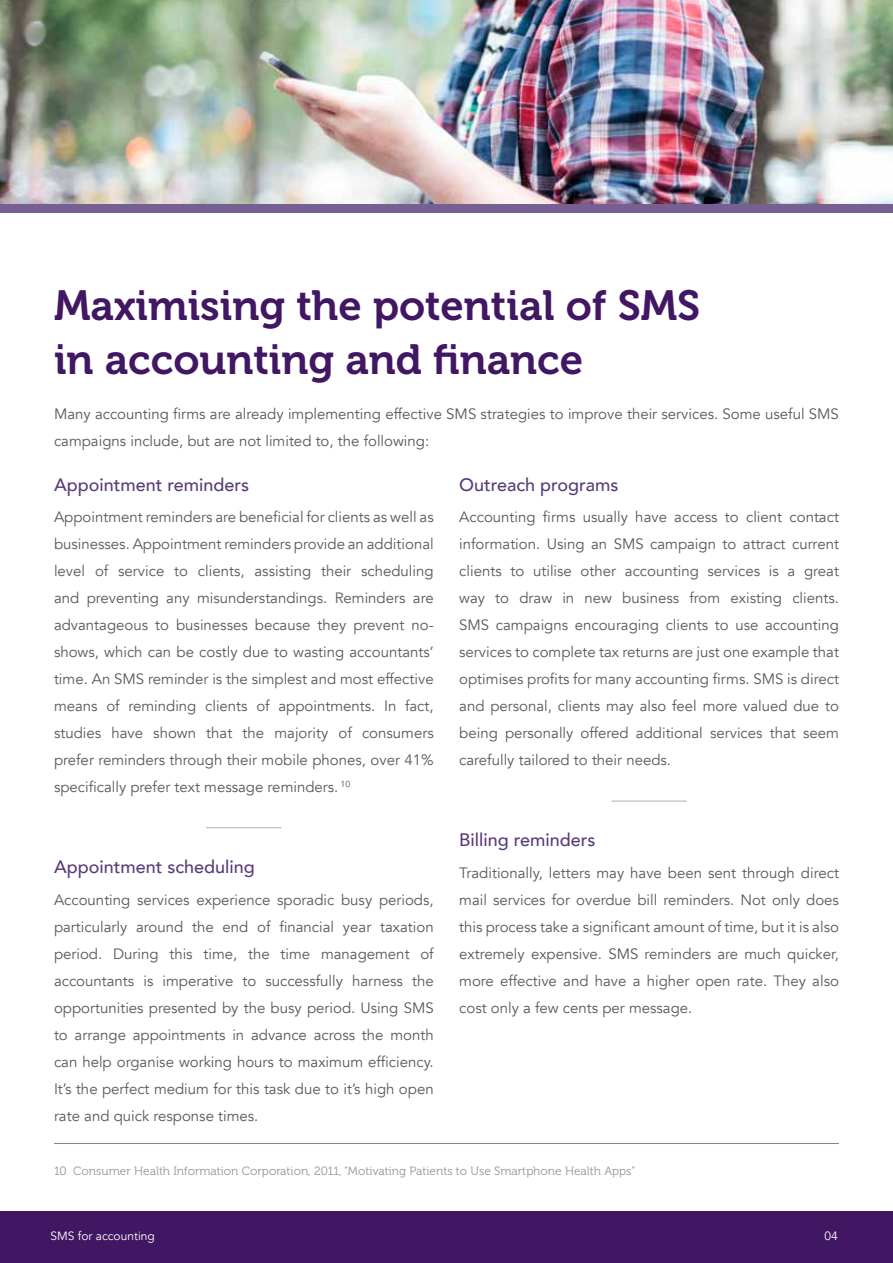
<style>
.page{position:relative;width:893px;height:1263px;background:#fff}
.page>*{position:absolute;margin:0;border:0;box-sizing:border-box;transform-origin:0 0}
.t1{font:42px/54px "Museo 700";color:#411663}
.t2{font:500 18px "Avenir";color:#5a3c78}
.t3{font:15px/27px "Avenir";color:#58595b;text-align:justify}
.t4{font:12px "Museo 300";color:#939598}
.t5{font:12px "Avenir";color:#fff}
</style>
<div class="page">
<div style="left:0;top:1212px;width:893px;height:51px;background:#411663"></div>
<img style="left:0;top:0;width:893px;height:204px">
<div style="left:0;top:204px;width:893px;height:9px;background:#765f91"></div>
<hr style="left:54px;top:1143px;width:785px;height:1px;background:#838384">
<hr style="left:206px;top:827px;width:75px;height:1px;background:#afafb0">
<hr style="left:611px;top:801px;width:76px;height:1px;background:#afafb0">
<h1 class="t1" style="left:54px;top:279px;width:648px">Maximising the potential of SMS in accounting and finance</h1>
<p class="t3" style="left:54px;top:400px;width:786px">Many accounting firms are already implementing effective SMS strategies to improve their services. Some useful SMS campaigns include, but are not limited to, the following:</p>
<p class="t2" style="left:54px;top:469px;width:197px">Appointment reminders</p>
<p class="t3" style="left:54px;top:504px;width:381px">Appointment reminders are beneficial for clients as well as businesses. Appointment reminders provide an additional level of service to clients, assisting their scheduling and preventing any misunderstandings. Reminders are advantageous to businesses because they prevent no&shy;shows, which can be costly due to wasting accountants’ time. An SMS reminder is the simplest and most effective means of reminding clients of appointments. In fact, studies have shown that the majority of consumers prefer reminders through their mobile phones, over 41% specifically prefer text message reminders. <sup>10</sup></p>
<p class="t2" style="left:459px;top:469px;width:161px">Outreach programs</p>
<p class="t3" style="left:459px;top:504px;width:381px">Accounting firms usually have access to client contact information. Using an SMS campaign to attract current clients to utilise other accounting services is a great way to draw in new business from existing clients.<br>SMS campaigns encouraging clients to use accounting services to complete tax returns are just one example that optimises profits for many accounting firms. SMS is direct and personal, clients may also feel more valued due to being personally offered additional services that seem carefully tailored to their needs.</p>
<p class="t2" style="left:54px;top:851px;width:202px">Appointment scheduling</p>
<p class="t3" style="left:54px;top:886px;width:381px">Accounting services experience sporadic busy periods, particularly around the end of financial year taxation period. During this time, the time management of accountants is imperative to successfully harness the opportunities presented by the busy period. Using SMS to arrange appointments in advance across the month can help organise working hours to maximum efficiency.<br>It’s the perfect medium for this task due to it’s high open rate and quick response times.</p>
<p class="t2" style="left:459px;top:824px;width:138px">Billing reminders</p>
<p class="t3" style="left:459px;top:859px;width:381px">Traditionally, letters may have been sent through direct mail services for overdue bill reminders. Not only does this process take a significant amount of time, but it is also extremely expensive. SMS reminders are much quicker, more effective and have a higher open rate. They also cost only a few cents per message.</p>
<p class="t4" style="left:54px;top:1164px;width:583px">10 Consumer Health Information Corporation, 2011, “Motivating Patients to Use Smartphone Health Apps”</p>
<p class="t5" style="left:50px;top:1229px;width:106px">SMS for accounting</p>
<p class="t5" style="left:824px;top:1229px;width:15px">04</p>
</div>
